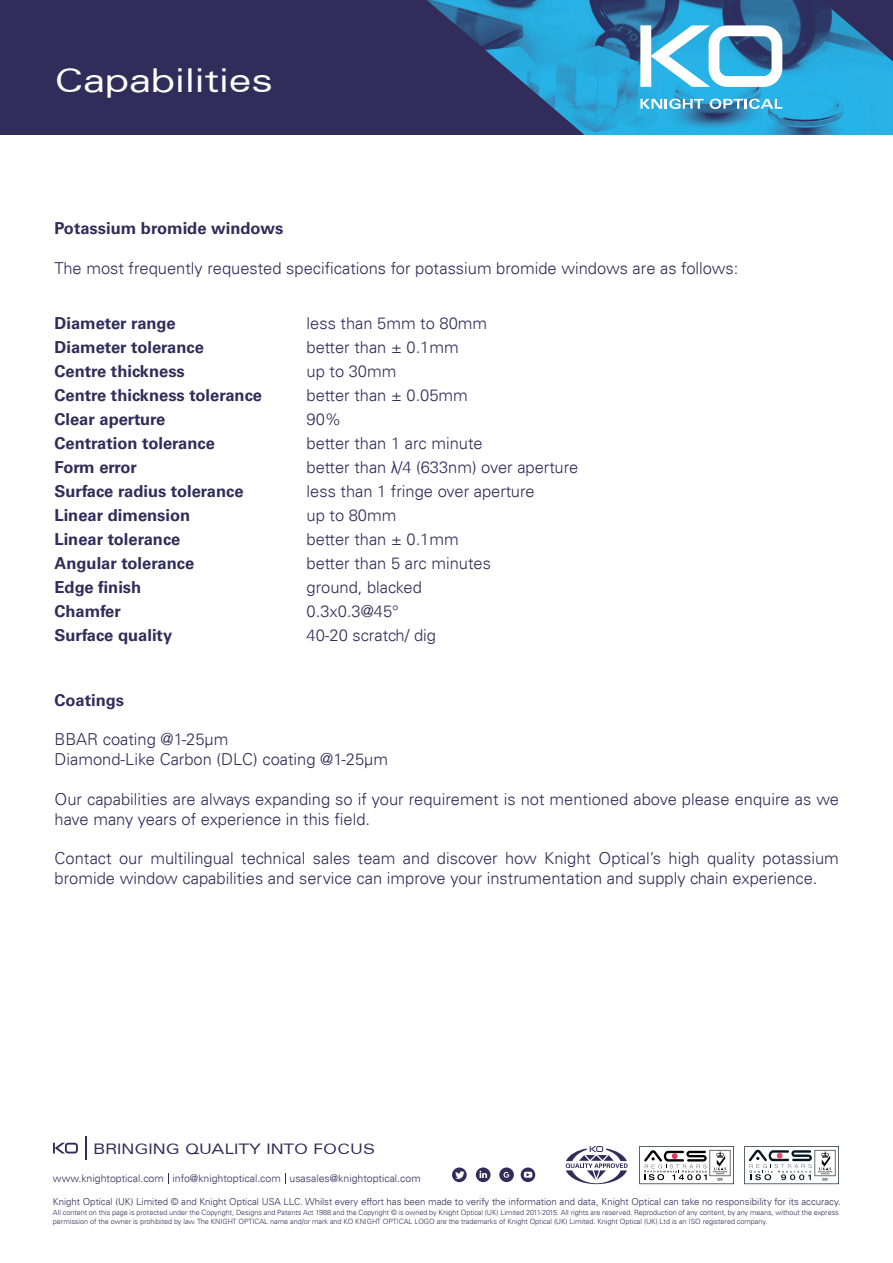
<style>
.page{position:relative;width:893px;height:1263px;background:#fff}
.page>*{position:absolute;margin:0;border:0;box-sizing:border-box;transform-origin:0 0}
.t1{font:expanded 33px "Univers";color:#fff}
.t2{font:300 16.5px/24px "Univers";color:#312c59}
.t3{font:700 16.5px/24px "Univers LT Std";color:#312c59}
.t4{font:expanded 14.55px "Univers";color:#312c59}
.t5{font:300 10.5px "Univers";color:#312c59}
.t6{font:300 9.6px "Univers";color:#312c59}
.t7{font:300 7.2px/8.7px "Univers";letter-spacing:-.005em;color:#312c59}
.s1{font-family:"Arial Narrow";font-weight:400}
</style>
<div class="page">
<div style="left:0;top:0;width:893px;height:134px;background:#312c59"></div>
<img style="left:427px;top:0;width:466px;height:135px">
<svg style="left:640px;top:99px;width:64px;height:10px"></svg>
<svg style="left:710px;top:99px;width:72px;height:10px"></svg>
<svg style="left:640px;top:25px;width:142px;height:62px;background:#89c5e0"></svg>
<svg style="left:53px;top:1143px;width:25px;height:10px"></svg>
<hr style="left:85px;top:1136px;width:2px;height:24px;background:#312c59">
<svg style="left:452px;top:1167px;width:15px;height:15px"></svg>
<div style="left:476px;top:1167px;width:14px;height:15px;background:#312c59;border-radius:50%"></div>
<svg style="left:455px;top:1171px;width:9px;height:8px"></svg>
<svg style="left:479px;top:1171px;width:8px;height:7px"></svg>
<div style="left:499px;top:1167px;width:15px;height:15px;background:#312c59;border-radius:50%"></div>
<svg style="left:503px;top:1171px;width:7px;height:7px"></svg>
<svg style="left:521px;top:1167px;width:14px;height:15px"></svg>
<svg style="left:524px;top:1172px;width:8px;height:6px"></svg>
<svg style="left:566px;top:1146px;width:62px;height:38px"></svg>
<svg style="left:639px;top:1146px;width:95px;height:38px"></svg>
<svg style="left:744px;top:1146px;width:95px;height:38px"></svg>
<h1 class="t1" style="left:54px;top:60px;width:220px">Capabilities</h1>
<p class="t3" style="left:55px;top:217px;width:230px">Potassium bromide windows</p>
<p class="t2" style="left:55px;top:256px;width:685px">The most frequently requested specifications for potassium bromide windows are as follows:</p>
<p class="t3" style="left:55px;top:311px;width:209px">Diameter range<br>Diameter tolerance<br>Centre thickness<br>Centre thickness tolerance<br>Clear aperture<br>Centration tolerance<br>Form error<br>Surface radius tolerance<br>Linear dimension<br>Linear tolerance<br>Angular tolerance<br>Edge finish<br>Chamfer<br>Surface quality</p>
<p class="t2" style="left:307px;top:311px;width:273px">less than 5mm to 80mm<br>better than ± 0.1mm<br>up to 30mm<br>better than ± 0.05mm<br>90%<br>better than 1 arc minute<br>better than <span class="s1">λ</span>/4 (633nm) over aperture less than 1 fringe over aperture<br>up to 80mm<br>better than ± 0.1mm<br>better than 5 arc minutes<br>ground, blacked<br>0.3x0.3@45°<br>40-20 scratch/ dig</p>
<p class="t3" style="left:55px;top:688px;width:71px">Coatings</p>
<p class="t2" style="left:55px;top:730px;width:335px;line-height:19.8px">BBAR coating @1-25μm<br>Diamond-Like Carbon (DLC) coating @1-25μm</p>
<p class="t2" style="left:55px;top:789px;width:786px;line-height:19.8px">Our capabilities are always expanding so if your requirement is not mentioned above please enquire as we have many years of experience in this field.</p>
<p class="t2" style="left:55px;top:848px;width:786px;line-height:19.8px">Contact our multilingual technical sales team and discover how Knight Optical’s high quality potassium bromide window capabilities and service can improve your instrumentation and supply chain experience.</p>
<p class="t4" style="left:94px;top:1140px;width:283px">BRINGING QUALITY INTO FOCUS</p>
<p class="t5" style="left:53px;top:1172px;width:369px">www.knightoptical.com info@knightoptical.com usasales@knightoptical.com</p>
<p class="t6" style="left:53px;top:1196px;width:789px">Knight Optical (UK) Limited © and Knight Optical USA LLC. Whilst every effort has been made to verify the information and data, Knight Optical can take no responsibility for its accuracy.</p>
<p class="t7" style="left:53px;top:1208px;width:787px">All content on this page is protected under the Copyright, Designs and Patents Act 1988 and the Copyright © is owned by Knight Optical (UK) Limited 2011-2015. All rights are reserved. Reproduction of any content, by any means, without the express permission of the owner is prohibited by law. The KNIGHT OPTICAL name and/or mark and KO KNIGHT OPTICAL LOGO are the trademarks of Knight Optical (UK) Limited. Knight Optical (UK) Ltd is an ISO registered company.</p>
</div>
